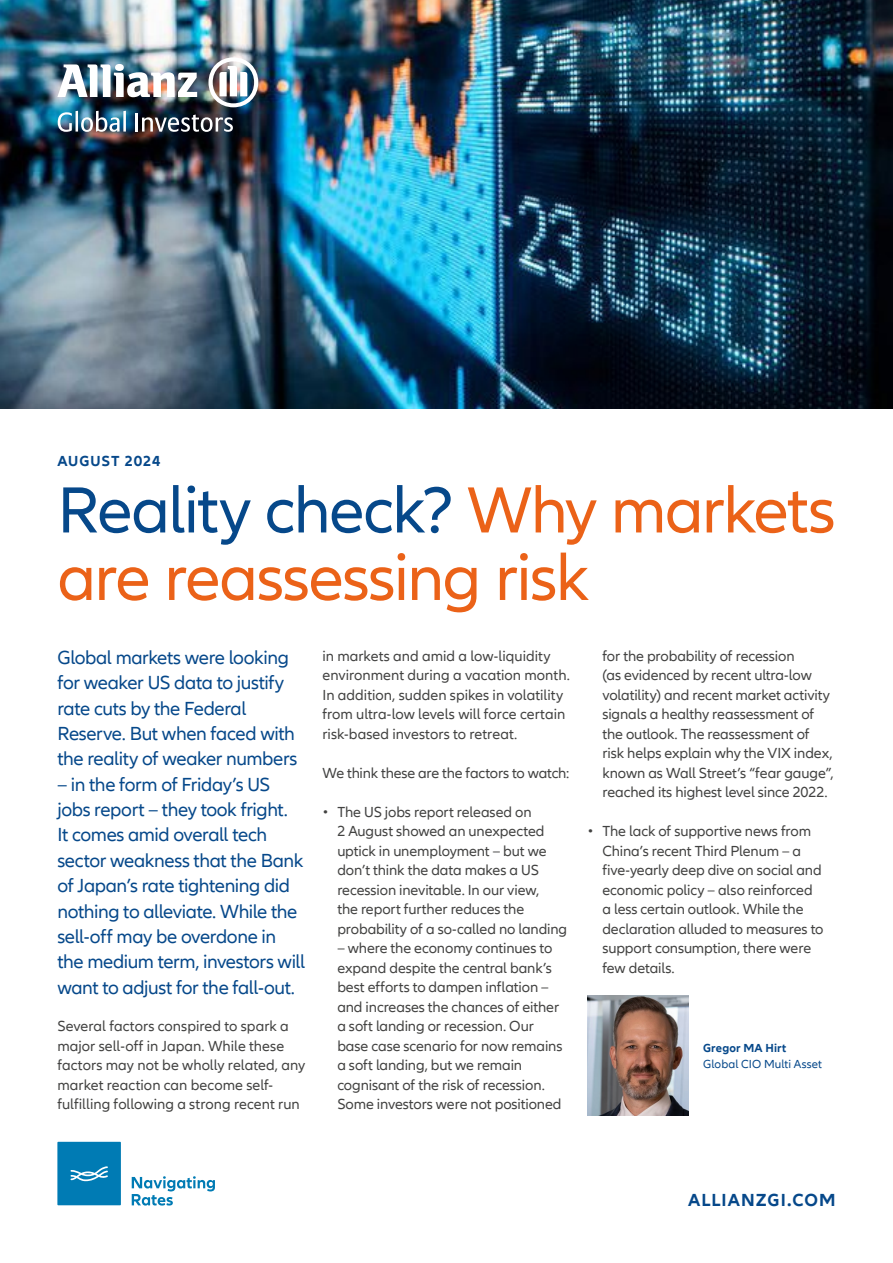
<style>
.page{position:relative;width:893px;height:1263px;background:#fff}
.page>*{position:absolute;margin:0;border:0;box-sizing:border-box;transform-origin:0 0}
.t1{font:67.5px/67.5px "Allianz Neo";letter-spacing:-.025em;color:#eb6218}
.t2{font:19.5px/25.3px "Allianz Neo";letter-spacing:-.02em;color:#06488a}
.t3{font:700 18px "Allianz Neo";letter-spacing:.06em;color:#06488a}
.t4{font:15px/19.5px "Allianz Neo";letter-spacing:-.005em;color:#424241}
.t5{font:700 15px "Allianz Neo";letter-spacing:.06em;color:#06488a}
.t6{font:12px "Allianz Neo";letter-spacing:.01em;color:#06488a}
.t7{font:700 12px "Allianz Neo";letter-spacing:.015em;color:#06488a}
.s1{color:#06488a}
</style>
<div class="page">
<img style="left:0;top:0;width:893px;height:408px">
<img style="left:587px;top:995px;width:101px;height:120px">
<div style="left:57px;top:1142px;width:64px;height:63px;background:#007bb4"></div>
<svg style="left:71px;top:1166px;width:37px;height:15px"></svg>
<svg style="left:132px;top:1176px;width:83px;height:29px"></svg>
<img style="left:57px;top:64px;width:140px;height:33px">
<img style="left:208px;top:57px;width:50px;height:50px">
<svg style="left:58px;top:112px;width:14px;height:20px"></svg>
<hr style="left:76px;top:111px;width:2px;height:21px;background:#fff">
<svg style="left:81px;top:111px;width:39px;height:21px"></svg>
<hr style="left:123px;top:111px;width:3px;height:21px;background:#fff">
<hr style="left:135px;top:113px;width:3px;height:19px;background:#fff">
<svg style="left:142px;top:115px;width:91px;height:17px"></svg>
<p class="t5" style="left:57px;top:453px;width:104px">AUGUST 2024</p>
<h1 class="t1" style="left:57px;top:478px;width:780px"><span class="s1">Reality check?</span> Why markets are reassessing risk</h1>
<h2 class="t2" style="left:57px;top:645px;width:242px">Global markets were looking for weaker US data to justify rate cuts by the Federal<br>Reserve. But when faced with the reality of weaker numbers</h2>
<p class="t2" style="left:57px;top:772px;width:249px">– in the form of Friday’s US jobs report – they took fright.<br>It comes amid overall tech sector weakness that the Bank of Japan’s rate tightening did nothing to alleviate. While the sell-off may be overdone in the medium term, investors will want to adjust for the fall-out.</p>
<p class="t4" style="left:57px;top:1017px;width:249px">Several factors conspired to spark a major sell-off in Japan. While these factors may not be wholly related, any market reaction can become self&shy;fulfilling following a strong recent run</p>
<p class="t4" style="left:602px;top:646px;width:233px">for the probability of recession<br>(as evidenced by recent ultra-low volatility) and recent market activity signals a healthy reassessment of the outlook. The reassessment of risk helps explain why the VIX index, known as Wall Street’s “fear gauge”, reached its highest level since 2022.</p>
<p class="t4" style="left:602px;top:822px;width:223px;text-indent:-15px">• The lack of supportive news from<br>China’s recent Third Plenum – a five-yearly deep dive on social and economic policy – also reinforced a less certain outlook. While the declaration alluded to measures to support consumption, there were few details.</p>
<p class="t4" style="left:322px;top:646px;width:249px">in markets and amid a low-liquidity environment during a vacation month.<br>In addition, sudden spikes in volatility from ultra-low levels will force certain risk-based investors to retreat.</p>
<p class="t4" style="left:322px;top:763px;width:248px">We think these are the factors to watch:</p>
<p class="t4" style="left:337px;top:802px;width:231px;text-indent:-15px">• The US jobs report released on<br>2 August showed an unexpected uptick in unemployment – but we don’t think the data makes a US recession inevitable. In our view,<br>the report further reduces the probability of a so-called no landing</p>
<p class="t4" style="left:337px;top:939px;width:227px">– where the economy continues to expand despite the central bank’s best efforts to dampen inflation – and increases the chances of either a soft landing or recession. Our base case scenario for now remains a soft landing, but we remain cognisant of the risk of recession.<br>Some investors were not positioned</p>
<p class="t7" style="left:703px;top:1041px;width:85px">Gregor MA Hirt</p>
<p class="t6" style="left:703px;top:1057px;width:121px">Global CIO Multi Asset</p>
<p class="t3" style="left:688px;top:1189px;width:149px">ALLIANZGI.COM</p>
</div>
